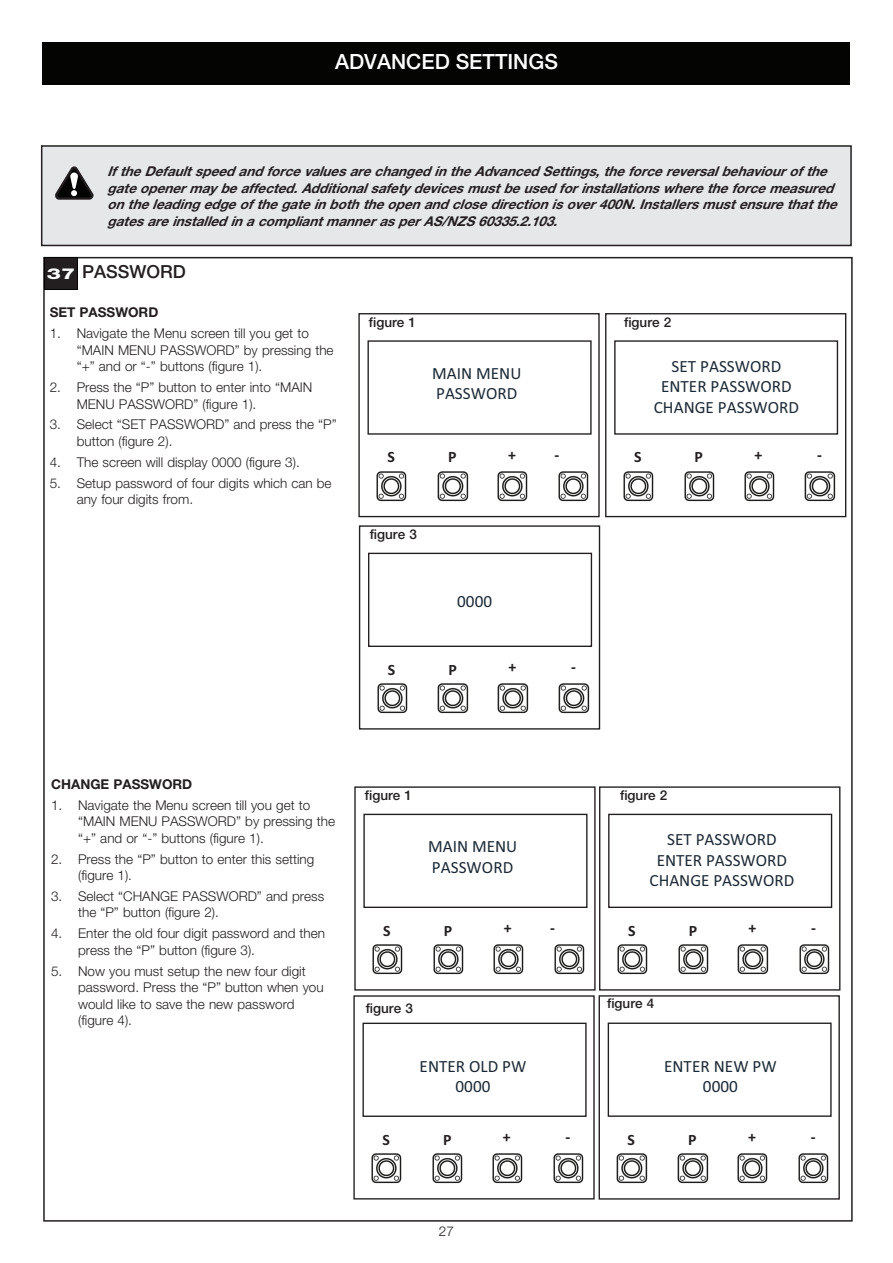
<style>
.page{position:relative;width:893px;height:1263px;background:#fff}
.page>*{position:absolute;margin:0;border:0;box-sizing:border-box;transform-origin:0 0}
.t1{font:500 21px "Helvetica Neue LT Pro";color:#fff}
.t2{font:500 18px "Helvetica Neue LT Pro";color:#231f20}
.t3{font:17.1px/20.5px "Calibri";color:#1c2934;text-align:center}
.t4{font:700 15.75px "Calibri";color:#231f20}
.t5{font:300 13.5px/16.5px "Helvetica Neue LT Pro";color:#231f20}
.t6{font:italic 700 13.5px/16.5px "Helvetica Neue LT Pro";color:#231f20}
.t7{font:500 13.5px "Helvetica Neue LT Pro";color:#231f20}
.t8{font:700 13.5px "Helvetica Neue LT Pro";color:#231f20}
.s1{font-weight:800;font-size:15px;color:#fff}
.s2{color:#fff}
</style>
<div class="page">
<div style="left:43px;top:43px;width:807px;height:42px;background:#040503"></div>
<div style="left:45px;top:257px;width:33px;height:33px;background:#040503"></div>
<div style="left:45px;top:258px;width:32px;height:31px;background:#231f20"></div>
<div style="left:358px;top:313px;width:242px;height:204px;border:1px solid #231f20"></div>
<img style="left:376px;top:471px;width:31px;height:31px">
<div style="left:367px;top:340px;width:225px;height:95px;background:#fff;border:1px solid #231f20"></div>
<img style="left:437px;top:471px;width:32px;height:31px">
<img style="left:497px;top:471px;width:31px;height:31px">
<img style="left:558px;top:471px;width:31px;height:31px">
<div style="left:605px;top:313px;width:241px;height:204px;border:1px solid #231f20"></div>
<img style="left:623px;top:471px;width:31px;height:31px">
<div style="left:614px;top:340px;width:224px;height:95px;background:#fff;border:1px solid #231f20"></div>
<img style="left:684px;top:471px;width:31px;height:31px">
<img style="left:744px;top:471px;width:31px;height:31px">
<img style="left:804px;top:471px;width:32px;height:31px">
<div style="left:359px;top:525px;width:241px;height:205px;background:#fff;border:1px solid #231f20"></div>
<img style="left:377px;top:683px;width:31px;height:31px">
<div style="left:368px;top:553px;width:224px;height:94px;background:#fff;border:1px solid #231f20"></div>
<img style="left:437px;top:683px;width:32px;height:31px">
<img style="left:497px;top:683px;width:32px;height:31px">
<img style="left:558px;top:683px;width:32px;height:31px">
<div style="left:354px;top:786px;width:242px;height:204px;border:1px solid #231f20"></div>
<img style="left:372px;top:944px;width:31px;height:31px">
<div style="left:363px;top:814px;width:224px;height:94px;background:#fff;border:1px solid #231f20"></div>
<img style="left:433px;top:944px;width:31px;height:31px">
<img style="left:493px;top:944px;width:31px;height:31px">
<img style="left:554px;top:944px;width:31px;height:31px">
<div style="left:599px;top:786px;width:241px;height:204px;background:#fff;border:1px solid #231f20"></div>
<img style="left:617px;top:944px;width:31px;height:31px">
<div style="left:608px;top:814px;width:224px;height:94px;background:#fff;border:1px solid #231f20"></div>
<img style="left:678px;top:944px;width:31px;height:31px">
<img style="left:737px;top:944px;width:32px;height:31px">
<img style="left:799px;top:944px;width:31px;height:31px">
<div style="left:353px;top:995px;width:242px;height:204px;border:1px solid #231f20"></div>
<img style="left:371px;top:1153px;width:31px;height:31px">
<div style="left:362px;top:1023px;width:225px;height:94px;background:#fff;border:1px solid #231f20"></div>
<img style="left:432px;top:1153px;width:31px;height:31px">
<img style="left:492px;top:1153px;width:31px;height:31px">
<img style="left:553px;top:1153px;width:31px;height:31px">
<div style="left:599px;top:995px;width:241px;height:204px;border:1px solid #231f20"></div>
<img style="left:616px;top:1153px;width:32px;height:31px">
<div style="left:608px;top:1022px;width:224px;height:95px;background:#fff;border:1px solid #231f20"></div>
<img style="left:677px;top:1153px;width:32px;height:31px">
<img style="left:737px;top:1153px;width:31px;height:31px">
<img style="left:798px;top:1153px;width:31px;height:31px">
<div style="left:42px;top:146px;width:809px;height:99px;background:#e6e7e9"></div>
<div style="left:41px;top:145px;width:811px;height:101px;border:2px solid #231f20"></div>
<svg style="left:55px;top:166px;width:39px;height:34px"></svg>
<h1 class="t1" style="left:335px;top:49px;width:224px">ADVANCED SETTINGS</h1>
<p class="t6" style="left:107px;top:163px;width:737px">IftheDefaultspeedandforcevaluesarechangedintheAdvancedSettings,theforcereversalbehaviourofthe gateopenermay beaffected.Additionalsafety devicesmustbeusedforinstallationswheretheforcemeasured ontheleadingedgeofthegateinboththeopenandclosedirectionisover400N.Installersmustensurethatthe gatesareinstalledinacompliantmannerasperAS/NZS60335.2.103.</p>
<h2 class="t2" style="left:47px;top:261px;width:140px"><span class="s1">37</span> PASSWORD</h2>
<p class="t8" style="left:50px;top:304px;width:110px">SET PASSWORD</p>
<p class="t5" style="left:77px;top:325px;width:258px;text-indent:-27px">1. Navigate the Menu screen till you get to “MAIN MENU PASSWORD” by pressing the “+” and or “-” buttons (figure 1).</p>
<p class="t5" style="left:77px;top:379px;width:237px;text-indent:-27px">2. Press the “P” button to enter into “MAIN<br>MENU PASSWORD” (figure 1).</p>
<p class="t5" style="left:77px;top:416px;width:262px;text-indent:-27px">3. Select “SET PASSWORD” and press the “P” button (figure 2).</p>
<p class="t5" style="left:50px;top:453px;width:252px">4. The screen will display 0000 (figure 3).</p>
<p class="t5" style="left:77px;top:474px;width:256px;text-indent:-27px">5. Setup password of four digits which can be any four digits from.<span class="s2">00</span></p>
<p class="t7" style="left:369px;top:314px;width:49px">figure 1</p>
<p class="t7" style="left:624px;top:314px;width:49px">figure 2</p>
<p class="t3" style="left:654px;top:355px;width:147px">SET PASSWORD<br>ENTER PASSWORD<br>CHANGE PASSWORD</p>
<p class="t3" style="left:432px;top:362px;width:91px;text-align:left">MAIN MENU<br>PASSWORD</p>
<p class="t4" style="left:450px;top:385px;width:10px">P</p>
<p class="t4" style="left:509px;top:383px;width:9px">+</p>
<p class="t4" style="left:696px;top:385px;width:10px">P</p>
<p class="t4" style="left:756px;top:383px;width:9px">+</p>
<p class="t4" style="left:387px;top:446px;width:9px">S</p>
<p class="t4" style="left:448px;top:446px;width:10px">P</p>
<p class="t4" style="left:508px;top:444px;width:9px">+</p>
<p class="t4" style="left:554px;top:444px;width:6px">-</p>
<p class="t7" style="left:370px;top:526px;width:49px">figure 3</p>
<p class="t3" style="left:457px;top:591px;width:36px">0000</p>
<p class="t4" style="left:388px;top:658px;width:9px">S</p>
<p class="t4" style="left:448px;top:658px;width:10px">P</p>
<p class="t4" style="left:508px;top:656px;width:9px">+</p>
<p class="t4" style="left:571px;top:656px;width:6px">-</p>
<p class="t4" style="left:634px;top:446px;width:9px">S</p>
<p class="t4" style="left:695px;top:446px;width:10px">P</p>
<p class="t4" style="left:755px;top:444px;width:9px">+</p>
<p class="t4" style="left:817px;top:444px;width:6px">-</p>
<p class="t8" style="left:51px;top:776px;width:143px">CHANGE PASSWORD</p>
<p class="t5" style="left:78px;top:796px;width:258px;text-indent:-27px">1. Navigate the Menu screen till you get to “MAIN MENU PASSWORD” by pressing the “+” and or “-” buttons (figure 1).</p>
<p class="t5" style="left:78px;top:850px;width:238px;text-indent:-27px">2. Press the “P” button to enter this setting (figure 1).</p>
<p class="t5" style="left:78px;top:888px;width:248px;text-indent:-27px">3. Select “CHANGE PASSWORD” and press the “P” button (figure 2).</p>
<p class="t5" style="left:78px;top:925px;width:248px;text-indent:-27px">4. Enter the old four digit password and then press the “P” button (figure 3).</p>
<p class="t5" style="left:78px;top:962px;width:247px;text-indent:-27px">5. Now you must setup the new four digit password. Press the “P” button when you would like to save the new password (figure 4).</p>
<p class="t7" style="left:365px;top:787px;width:49px">figure 1</p>
<p class="t7" style="left:620px;top:787px;width:49px">figure 2</p>
<p class="t3" style="left:428px;top:836px;width:91px;text-align:left">MAIN MENU<br>PASSWORD</p>
<p class="t3" style="left:649px;top:829px;width:146px">SET PASSWORD<br>ENTER PASSWORD<br>CHANGE PASSWORD</p>
<p class="t4" style="left:383px;top:919px;width:9px">S</p>
<p class="t4" style="left:444px;top:919px;width:10px">P</p>
<p class="t4" style="left:504px;top:917px;width:9px">+</p>
<p class="t4" style="left:550px;top:917px;width:6px">-</p>
<p class="t4" style="left:628px;top:919px;width:9px">S</p>
<p class="t4" style="left:689px;top:919px;width:10px">P</p>
<p class="t4" style="left:749px;top:917px;width:9px">+</p>
<p class="t4" style="left:811px;top:917px;width:6px">-</p>
<p class="t7" style="left:366px;top:999px;width:49px">figure 3</p>
<p class="t7" style="left:607px;top:995px;width:49px">figure 4</p>
<p class="t3" style="left:420px;top:1055px;width:108px">ENTER OLD PW<br>0000</p>
<p class="t3" style="left:664px;top:1055px;width:114px">ENTER NEW PW<br>0000</p>
<p class="t4" style="left:382px;top:1128px;width:9px">S</p>
<p class="t4" style="left:443px;top:1128px;width:10px">P</p>
<p class="t4" style="left:503px;top:1126px;width:9px">+</p>
<p class="t4" style="left:565px;top:1126px;width:6px">-</p>
<p class="t4" style="left:627px;top:1128px;width:9px">S</p>
<p class="t4" style="left:688px;top:1128px;width:10px">P</p>
<p class="t4" style="left:748px;top:1126px;width:9px">+</p>
<p class="t4" style="left:811px;top:1126px;width:6px">-</p>
<p class="t5" style="left:439px;top:1223px;width:17px">27</p>
</div>
